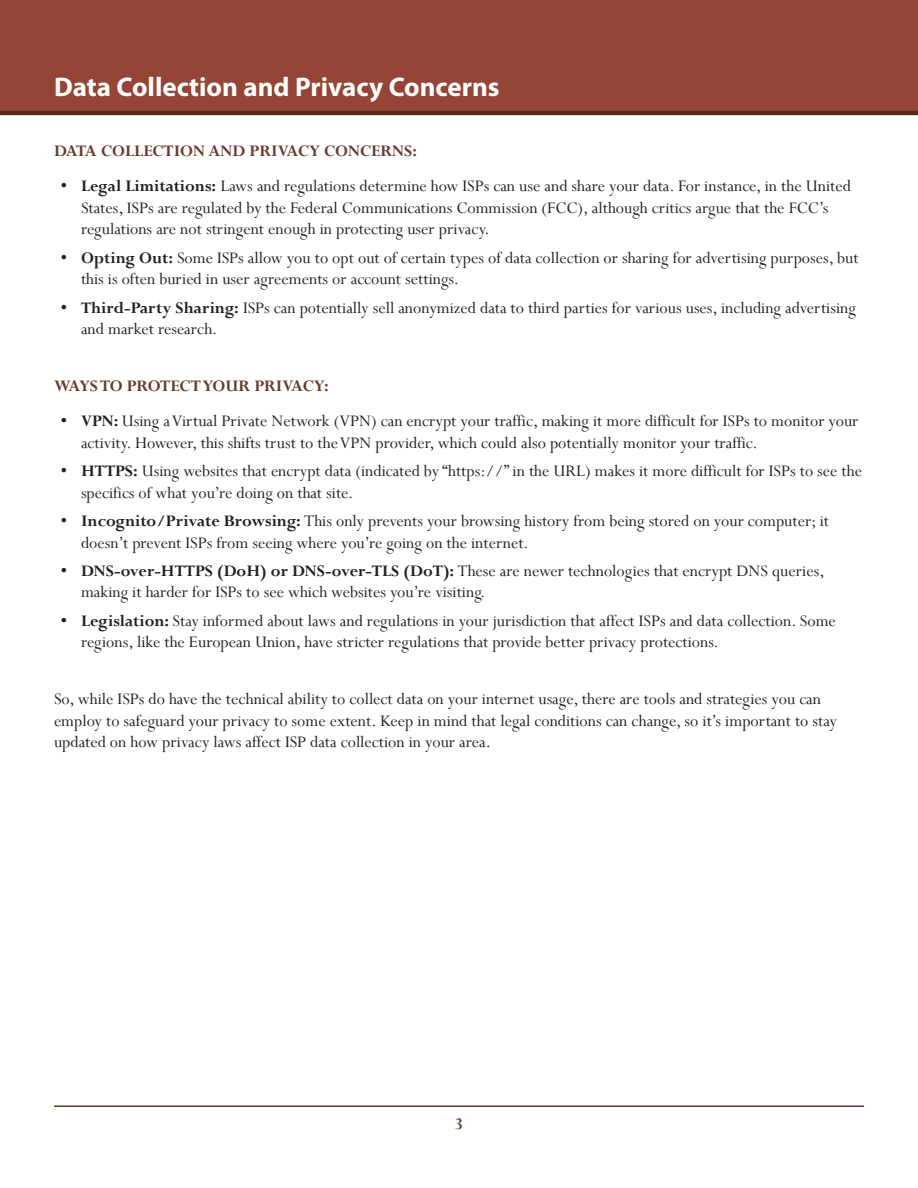
<style>
.page{position:relative;width:918px;height:1188px;background:#fff}
.page>*{position:absolute;margin:0;border:0;box-sizing:border-box;transform-origin:0 0}
.t1{font:700 27px "Myriad Pro";color:#fff}
.Endnote_Text{font:18px/21.6px "Perpetua";color:#231f20}
.Headers__I__II__III{font:700 18px "Perpetua";color:#683a2a}
.s1{font-weight:700}
</style>
<div class="page">
<div style="left:0;top:0;width:918px;height:113px;background:#954535"></div>
<hr style="left:54px;top:1106px;width:810px;height:1px;background:#683a2a">
<hr style="left:0;top:111px;width:918px;height:4px;background:#562a1c">
<h1 class="t1" style="left:54px;top:69px;width:447px">Data Collection and Privacy Concerns</h1>
<p class="Headers__I__II__III" style="left:54px;top:140px;width:365px">DATA COLLECTION AND PRIVACY CONCERNS:</p>
<p class="Endnote_Text" style="left:81px;top:175px;width:771px;text-indent:-20px"><span class="s1">• Legal Limitations:</span> Laws and regulations determine how ISPs can use and share your data. For instance, in the United<br>States, ISPs are regulated by the Federal Communications Commission (FCC), although critics argue that the FCC’s regulations are not stringent enough in protecting user privacy.</p>
<p class="Endnote_Text" style="left:81px;top:246px;width:779px;text-indent:-20px"><span class="s1">• Opting Out:</span> Some ISPs allow you to opt out of certain types of data collection or sharing for advertising purposes, but this is often buried in user agreements or account settings.</p>
<p class="Endnote_Text" style="left:81px;top:296px;width:776px;text-indent:-20px"><span class="s1">• Third-Party Sharing:</span> ISPs can potentially sell anonymized data to third parties for various uses, including advertising and market research.</p>
<p class="Headers__I__II__III" style="left:54px;top:374px;width:276px">WAYS TO PROTECT YOUR PRIVACY:</p>
<p class="Endnote_Text" style="left:81px;top:410px;width:779px;text-indent:-20px"><span class="s1">• VPN:</span> Using a Virtual Private Network (VPN) can encrypt your traffic, making it more difficult for ISPs to monitor your activity. However, this shifts trust to the VPN provider, which could also potentially monitor your traffic.</p>
<p class="Endnote_Text" style="left:81px;top:460px;width:783px;text-indent:-20px"><span class="s1">• HTTPS:</span> Using websites that encrypt data (indicated by “https://” in the URL) makes it more difficult for ISPs to see the specifics of what you’re doing on that site.</p>
<p class="Endnote_Text" style="left:81px;top:510px;width:750px;text-indent:-20px"><span class="s1">• Incognito/Private Browsing:</span> This only prevents your browsing history from being stored on your computer; it doesn’t prevent ISPs from seeing where you’re going on the internet.</p>
<p class="Endnote_Text" style="left:81px;top:560px;width:745px;text-indent:-20px"><span class="s1">• DNS-over-HTTPS (DoH) or DNS-over-TLS (DoT):</span> These are newer technologies that encrypt DNS queries, making it harder for ISPs to see which websites you’re visiting.</p>
<p class="Endnote_Text" style="left:81px;top:609px;width:756px;text-indent:-20px"><span class="s1">• Legislation:</span> Stay informed about laws and regulations in your jurisdiction that affect ISPs and data collection. Some regions, like the European Union, have stricter regulations that provide better privacy protections.</p>
<p class="Endnote_Text" style="left:54px;top:688px;width:784px">So, while ISPs do have the technical ability to collect data on your internet usage, there are tools and strategies you can employ to safeguard your privacy to some extent. Keep in mind that legal conditions can change, so it’s important to stay updated on how privacy laws affect ISP data collection in your area.</p>
<p class="Headers__I__II__III" style="left:455px;top:1112px;width:10px">3</p>
</div>
